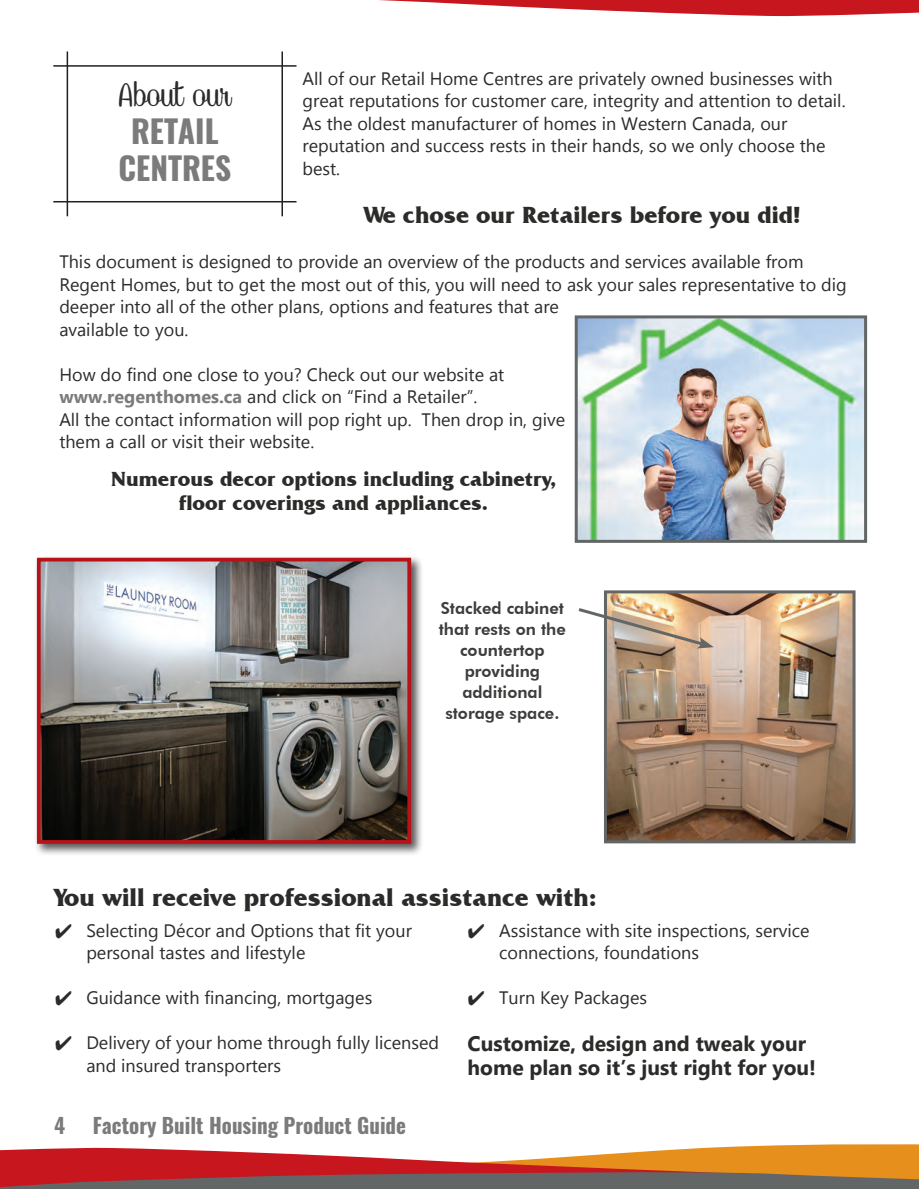
<style>
.page{position:relative;width:919px;height:1189px;background:#fff}
.page>*{position:absolute;margin:0;border:0;box-sizing:border-box;transform-origin:0 0}
.t1{font:37.5px "Caneletter Script Personal Use";color:#2b2b2a}
.t2{font:700 31.5px "Oswald";color:#7c7b7b}
.t3{font:700 25.5px "Friz Quadrata IT Cby BT";color:#2b2b2a}
.t4{font:700 24px "Friz Quadrata IT Cby BT";color:#2b2b2a}
.t5{font:700 21px/24px "Friz Quadrata IT Cby BT";color:#2b2b2a;text-align:center}
.t6{font:700 21px/24px "Gadugi";color:#2b2b2a}
.t7{font:700 21px "Oswald";color:#7c7b7b}
.t8{font:18px/22.5px "Gadugi";color:#2b2b2a}
.t9{font:800 16.5px/21px "Futura BT";color:#3e3d3c}
.s1{font-weight:700;color:#7c7b7b}
</style>
<div class="page">
<hr style="left:53px;top:201px;width:243px;height:1px;background:#231f20">
<hr style="left:281px;top:51px;width:2px;height:165px;background:#231f20">
<hr style="left:53px;top:65px;width:243px;height:2px;background:#231f20">
<hr style="left:67px;top:51px;width:1px;height:165px;background:#231f20">
<div style="left:34px;top:554px;width:389px;height:302px;background:#231f20;opacity:.75"></div>
<img style="left:42px;top:562px;width:364px;height:276px">
<div style="left:37px;top:557px;width:374px;height:286px;border:4px solid #b81219"></div>
<img style="left:578px;top:319px;width:285px;height:220px">
<div style="left:574px;top:315px;width:293px;height:228px;border:3px solid #636666"></div>
<img style="left:608px;top:594px;width:243px;height:245px">
<div style="left:604px;top:590px;width:251px;height:253px;border:3px solid #636666"></div>
<svg style="left:578px;top:606px;width:135px;height:42px"></svg>
<svg style="left:379px;top:0;width:540px;height:17px"></svg>
<svg style="left:0;top:1144px;width:919px;height:45px"></svg>
<p class="t8" style="left:302px;top:67px;width:544px">All of our Retail Home Centres are privately owned businesses with great reputations for customer care, integrity and attention to detail.<br>As the oldest manufacturer of homes in Western Canada, our</p>
<p class="t8" style="left:302px;top:135px;width:524px">reputation and success rests in their hands, so we only choose the best.</p>
<p class="t4" style="left:363px;top:200px;width:438px">We chose our Retailers before you did!</p>
<p class="t8" style="left:59px;top:250px;width:788px">This document is designed to provide an overview of the products and services available from Regent Homes, but to get the most out of this, you will need to ask your sales representative to dig deeper into all of the other plans, options and features that are<br>available to you.</p>
<p class="t8" style="left:59px;top:363px;width:446px">How do find one close to you? Check out our website at</p>
<p class="t8" style="left:59px;top:385px;width:419px"><span class="s1">www.regenthomes.ca</span> and click on “Find a Retailer”.</p>
<p class="t8" style="left:59px;top:408px;width:507px">All the contact information will pop right up. Then drop in, give them a call or visit their website.</p>
<p class="t1" style="left:119px;top:76px;width:113px">About our</p>
<p class="t2" style="left:131px;top:109px;width:89px">RETAIL</p>
<p class="t2" style="left:119px;top:146px;width:114px">CENTRES</p>
<p class="t5" style="left:111px;top:467px;width:447px">Numerous decor options including cabinetry, floor coverings and appliances.</p>
<p class="t9" style="left:439px;top:597px;width:128px">Stacked cabinet that rests on the</p>
<p class="t9" style="left:460px;top:639px;width:86px">countertop</p>
<p class="t9" style="left:464px;top:660px;width:77px">providing</p>
<p class="t9" style="left:462px;top:681px;width:81px">additional</p>
<p class="t9" style="left:445px;top:702px;width:115px">storage space.</p>
<p class="t3" style="left:54px;top:881px;width:544px">You will receive professional assistance with:</p>
<p class="t8" style="left:86px;top:918px;width:327px">Selecting Décor and Options that fit your personal tastes and lifestyle</p>
<p class="t8" style="left:86px;top:986px;width:287px">Guidance with financing, mortgages</p>
<p class="t8" style="left:86px;top:1031px;width:354px">Delivery of your home through fully licensed and insured transporters</p>
<p class="t7" style="left:54px;top:1110px;width:13px">4</p>
<p class="t7" style="left:93px;top:1111px;width:315px">Factory Built Housing Product Guide</p>
<p class="t8" style="left:499px;top:918px;width:312px">Assistance with site inspections, service</p>
<p class="t8" style="left:499px;top:941px;width:201px">connections, foundations</p>
<p class="t8" style="left:499px;top:986px;width:149px">Turn Key Packages</p>
<p class="t6" style="left:467px;top:1031px;width:350px">Customize, design and tweak your home plan so it’s just right for you!</p>
</div>
